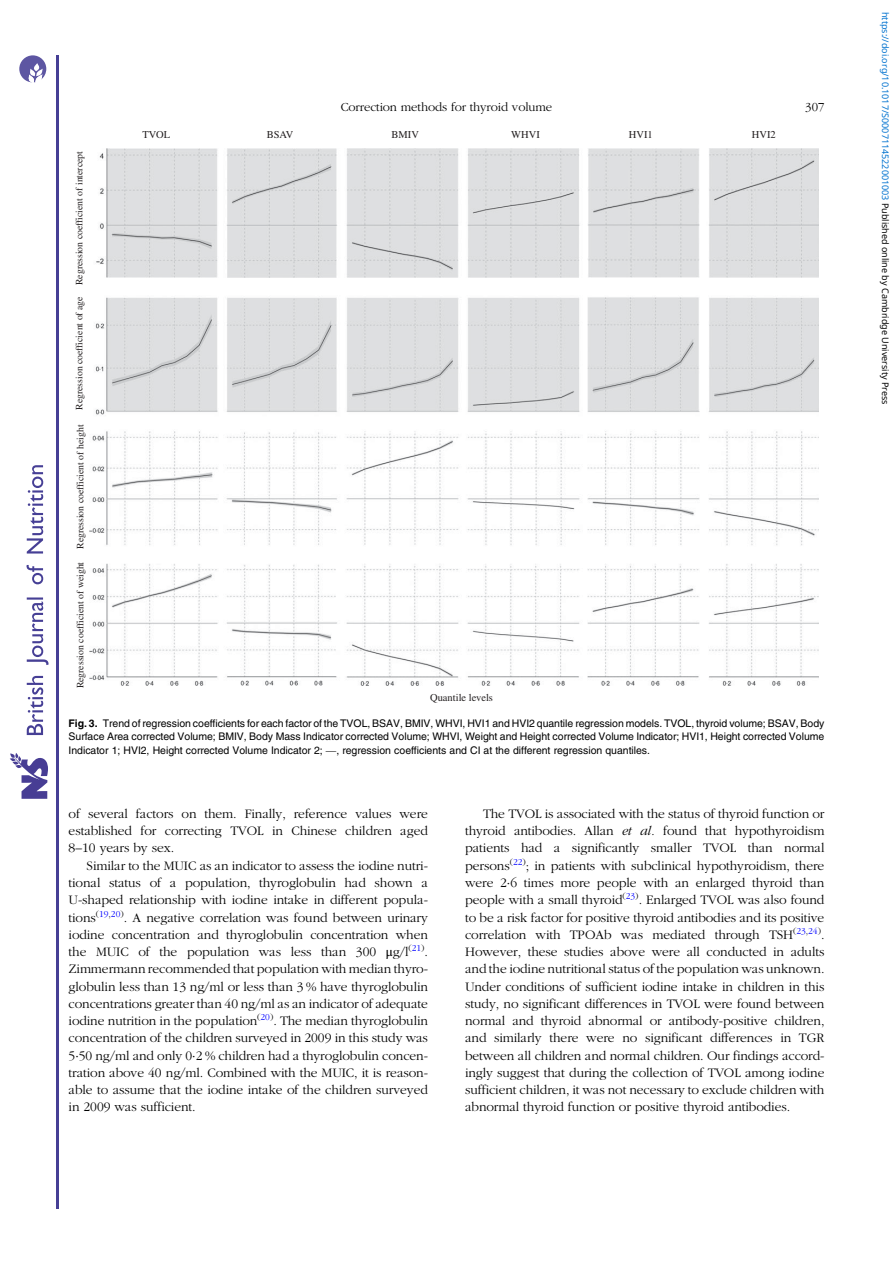
<style>
.page{position:relative;width:893px;height:1263px;background:#fff}
.page>*{position:absolute;margin:0;border:0;box-sizing:border-box;transform-origin:0 0}
.t1{font:13.5px/17.2px "Adv OT777 cf 4 fb";color:#000;text-align:justify}
.t2{font:12.75px "Adv OT777 cf 4 fb";color:#000}
.t3{font:10.5px/13.5px "Adv OT82 c 4 f 4 c 4";color:#000;text-align:justify}
.t4{font:10.5px "Times";color:#231f20}
.t5{font:9.75px "Times";color:#231f20}
.t6{font:9px "Noto Sans";color:#0172cf}
.s1{font-family:"Adv O Tf 3919 c 9 c.B"}
.s2{font-family:"Adv OT8608 a 8 d 1"}
.s3{font-style:inherit}
.s4{font-family:"Adv OT4 e 1564 e 8.I"}
.s5{color:#000}
</style>
<div class="page">
<hr style="left:56px;top:55px;width:2px;height:1153px;background:#463f95">
<svg style="left:10px;top:753px;width:38px;height:46px"></svg>
<svg style="left:26px;top:465px;width:23px;height:270px"></svg>
<svg style="left:19px;top:55px;width:27px;height:27px"></svg>
<img style="left:90px;top:148px;width:729px;height:537px">
<p class="t5" style="left:76px;top:285px;width:135px;rotate:-90deg">Regression coefficient of intercept</p>
<p class="t5" style="left:76px;top:410px;width:115px;rotate:-90deg">Regression coefficient of age</p>
<p class="t5" style="left:77px;top:549px;width:126px;rotate:-90deg">Regression coefficient of height</p>
<p class="t5" style="left:77px;top:688px;width:128px;rotate:-90deg">Regression coefficient of weight</p>
<p class="t4" style="left:143px;top:131px;width:29px">TVOL</p>
<p class="t2" style="left:341px;top:102px;width:213px">Correction methods for thyroid volume</p>
<p class="t2" style="left:805px;top:102px;width:21px">307</p>
<p class="t4" style="left:267px;top:131px;width:28px">BSAV</p>
<p class="t4" style="left:392px;top:131px;width:29px">BMIV</p>
<p class="t4" style="left:511px;top:131px;width:30px">WHVI</p>
<p class="t4" style="left:629px;top:131px;width:25px">HVI1</p>
<p class="t4" style="left:752px;top:131px;width:25px">HVI2</p>
<p class="t4" style="left:430px;top:693px;width:64px">Quantile levels</p>
<p class="t3" style="left:69px;top:717px;width:757px"><span class="s1">Fig. 3.</span> Trend of regression coefficients for each factor of the TVOL, BSAV, BMIV, WHVI, HVI1 and HVI2 quantile regression models. TVOL, thyroid volume; BSAV, Body Surface Area corrected Volume; BMIV, Body Mass Indicator corrected Volume; WHVI, Weight and Height corrected Volume Indicator; HVI1, Height corrected Volume Indicator 1; HVI2, Height corrected Volume Indicator 2; <span class="s2">—</span>, regression coefficients and CI at the different regression quantiles.</p>
<p class="t1" style="left:69px;top:806px;width:361px">of several factors on them. Finally, reference values were established for correcting TVOL in Chinese children aged 8<span class="s3">–</span>10 years by sex.</p>
<p class="t1" style="left:69px;top:858px;width:361px;text-indent:18px">Similar to the MUIC as an indicator to assess the iodine nutri&shy;tional status of a population, thyroglobulin had shown a U-shaped relationship with iodine intake in different popula&shy;tions<sup>(</sup><sup>19</sup><sup>,</sup><sup>20</sup><sup>)</sup>. A negative correlation was found between urinary iodine concentration and thyroglobulin concentration when the MUIC of the population was less than 300 <span class="s2">μ</span>g/l<sup>(</sup><sup>21</sup><sup>)</sup>.<br>Zimmermann recommended that population with median thyro&shy;globulin less than 13 ng/ml or less than 3 % have thyroglobulin concentrations greater than 40 ng/ml as an indicator of adequate iodine nutrition in the population<sup>(</sup><sup>20</sup><sup>)</sup>. The median thyroglobulin concentration of the children surveyed in 2009 in this study was 5<span class="s2">·</span>50 ng/ml and only 0<span class="s2">·</span>2 % children had a thyroglobulin concen&shy;tration above 40 ng/ml. Combined with the MUIC, it is reason&shy;able to assume that the iodine intake of the children surveyed in 2009 was sufficient.</p>
<p class="t1" style="left:465px;top:806px;width:361px;text-indent:18px">The TVOL is associated with the status of thyroid function or thyroid antibodies. Allan <span class="s4">et al.</span> found that hypothyroidism patients had a significantly smaller TVOL than normal persons<sup>(</sup><sup>22</sup><sup>)</sup>; in patients with subclinical hypothyroidism, there were 2<span class="s2">·</span>6 times more people with an enlarged thyroid than people with a small thyroid<sup>(</sup><sup>23</sup><sup>)</sup>. Enlarged TVOL was also found to be a risk factor for positive thyroid antibodies and its positive correlation with TPOAb was mediated through TSH<sup>(</sup><sup>23</sup><sup>,</sup><sup>24</sup><sup>)</sup>.<br>However, these studies above were all conducted in adults and the iodine nutritional status of the population was unknown.<br>Under conditions of sufficient iodine intake in children in this study, no significant differences in TVOL were found between normal and thyroid abnormal or antibody-positive children, and similarly there were no significant differences in TGR between all children and normal children. Our findings accord&shy;ingly suggest that during the collection of TVOL among iodine sufficient children, it was not necessary to exclude children with abnormal thyroid function or positive thyroid antibodies.</p>
<p class="t6" style="left:892px;top:12px;width:394px;rotate:90deg">https://doi.org/10.1017/S0007114522001003 <span class="s5">Published online by Cambridge University Press</span></p>
</div>
